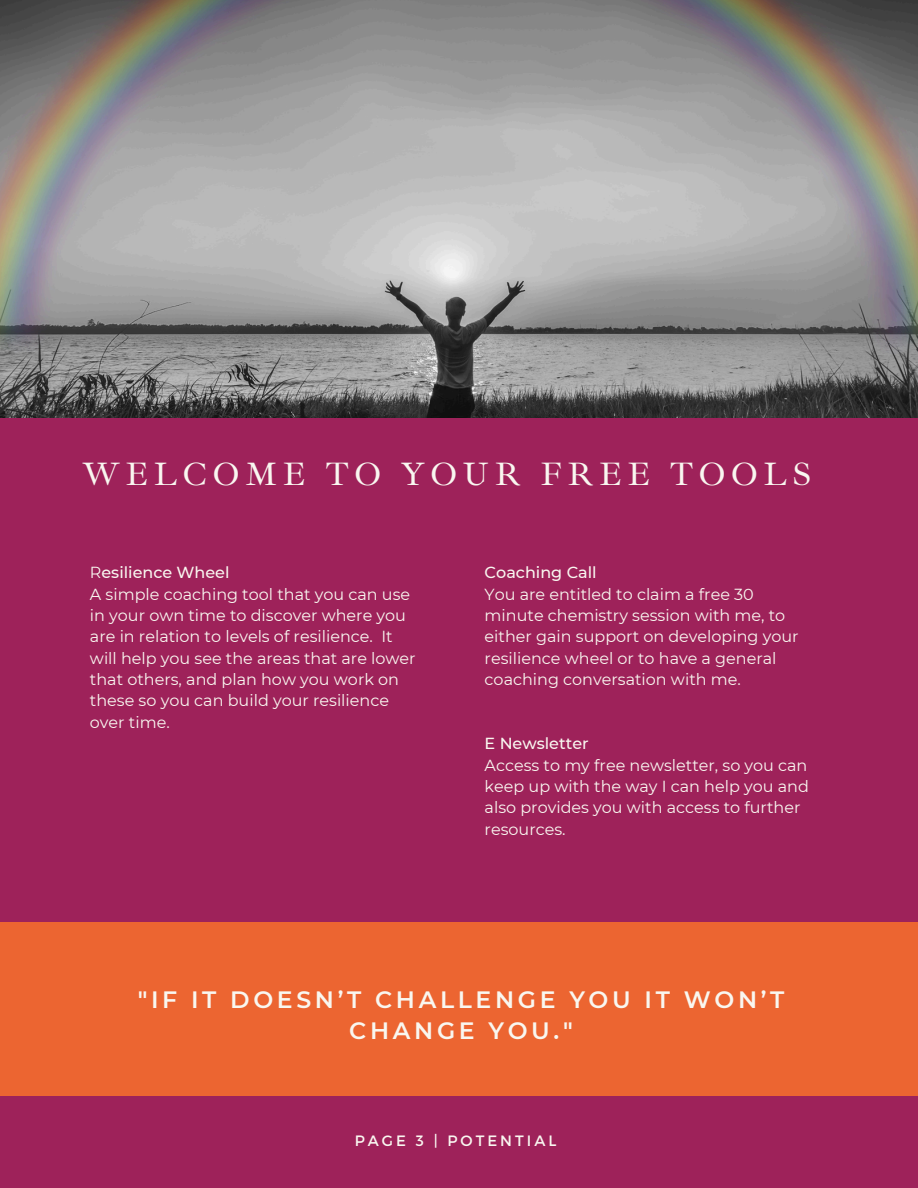
<style>
.page{position:relative;width:918px;height:1188px;background:#9e225a}
.page>*{position:absolute;margin:0;border:0;box-sizing:border-box;transform-origin:0 0}
.t1{font:33.15px "Ibarra Real Nova";letter-spacing:.17em;color:#f9f7f0}
.t2{font:600 23.7px/30.3px "Montserrat";letter-spacing:.155em;color:#f9f7f0;text-align:center}
.t3{font:16.05px/21.3px "Montserrat";color:#f9f7f0}
.t4{font:500 16.05px "Montserrat";color:#f9f7f0}
.t5{font:15px "Montserrat";letter-spacing:.2em;color:#f9f7f0}
.s1{font-weight:400}
</style>
<div class="page">
<img style="left:0;top:0;width:918px;height:417px">
<div style="left:0;top:923px;width:918px;height:173px;background:#ec6531"></div>
<p class="t1" style="left:82px;top:454px;width:730px">WELCOME TO YOUR FREE TOOLS</p>
<p class="t4" style="left:90px;top:563px;width:141px"><span class="s1">R</span>esilience Wheel</p>
<h1 class="t3" style="left:90px;top:583px;width:327px">A simple coaching tool that you can use in your own time to discover where you are in relation to levels of resilience. It will help you see the areas that are lower that others, and plan how you work on these so you can build your resilience over time.</h1>
<p class="t4" style="left:485px;top:563px;width:114px">Coaching Call</p>
<p class="t3" style="left:485px;top:583px;width:315px">You are entitled to claim a free 30 minute chemistry session with me, to either gain support on developing your resilience wheel or to have a general coaching conversation with me.</p>
<p class="t4" style="left:485px;top:734px;width:106px">E Newsletter</p>
<p class="t3" style="left:485px;top:754px;width:326px">Access to my free newsletter, so you can keep up with the way I can help you and also provides you with access to further resources.</p>
<p class="t2" style="left:138px;top:985px;width:648px">"IF IT DOESN’T CHALLENGE YOU IT WON’T<br>CHANGE YOU."</p>
<h2 class="t5" style="left:355px;top:1131px;width:203px">PAGE 3 | POTENTIAL</h2>
</div>
